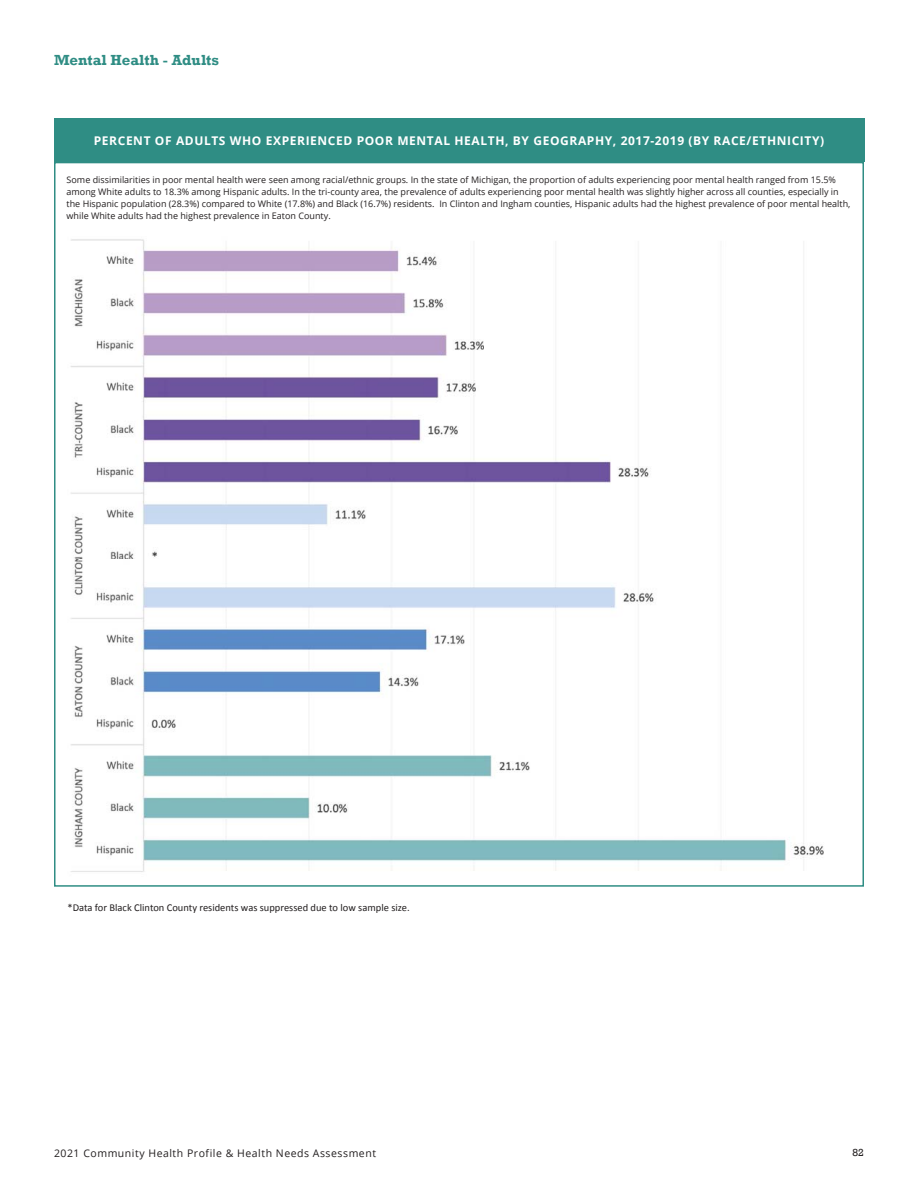
<style>
.page{position:relative;width:918px;height:1188px;background:#fff}
.page>*{position:absolute;margin:0;border:0;box-sizing:border-box;transform-origin:0 0}
.t1{font:700 15px "Rockwell";color:#2f8d84}
.t2{font:700 12px "Open Sans";letter-spacing:.05em;color:#fff}
.t3{font:10.5px "Calibri";color:#231f20}
.t4{font:10.5px "Open Sans";letter-spacing:.05em;color:#231f20}
.t5{font:10.5px "Rockwell";color:#231f20}
.t6{font:9px/12px "Open Sans";color:#231f20}
</style>
<div class="page">
<img style="left:70px;top:239px;width:754px;height:633px">
<div style="left:54px;top:119px;width:810px;height:43px;background:#2f8d84"></div>
<h1 class="t1" style="left:54px;top:51px;width:167px">Mental Health - Adults</h1>
<h2 class="t2" style="left:94px;top:132px;width:732px">PERCENT OF ADULTS WHO EXPERIENCED POOR MENTAL HEALTH, BY GEOGRAPHY, 2017-2019 (BY RACE/ETHNICITY)</h2>
<p class="t6" style="left:67px;top:174px;width:785px">Some dissimilarities in poor mental health were seen among racial/ethnic groups. In the state of Michigan, the proportion of adults experiencing poor mental health ranged from 15.5% among White adults to 18.3% among Hispanic adults. In the tri-county area, the prevalence of adults experiencing poor mental health was slightly higher across all counties, especially in the Hispanic population (28.3%) compared to White (17.8%) and Black (16.7%) residents. In Clinton and Ingham counties, Hispanic adults had the highest prevalence of poor mental health, while White adults had the highest prevalence in Eaton County.</p>
<p class="t3" style="left:68px;top:901px;width:344px">*Data for Black Clinton County residents was suppressed due to low sample size.</p>
<p class="t4" style="left:54px;top:1146px;width:324px">2021 Community Health Profile &amp; Health Needs Assessment</p>
<p class="t5" style="left:853px;top:1146px;width:13px">82</p>
</div>
